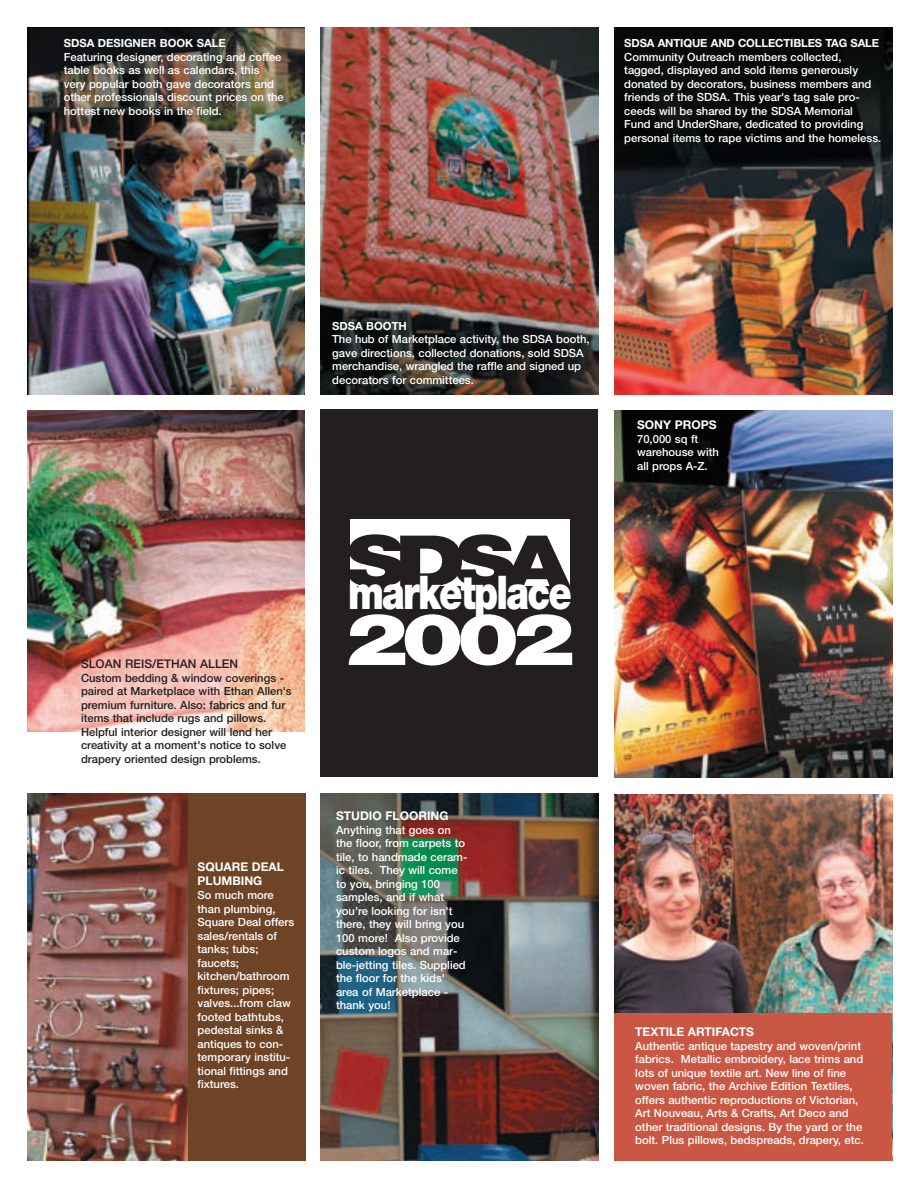
<style>
.page{position:relative;width:918px;height:1188px;background:#fff}
.page>*{position:absolute;margin:0;border:0;box-sizing:border-box;transform-origin:0 0}
.t1{font:900 72px "Helvetica Neue";color:#fff;scale:1.3 1}
.t2{font:900 46.5px "Helvetica Neue";letter-spacing:-.045em;color:#fff;scale:.8 1}
.t3{font:700 12px/14.4px "Helvetica Neue";color:#fff}
.t4{font:500 12px "Helvetica Neue";color:#231f20}
.t5{font:500 11.25px/13.5px "Helvetica Neue";color:#fff}
.t6{font:500 11.25px/13.5px "Helvetica Neue";color:#231f20}
.t7{font:700 11.25px "Helvetica Neue";letter-spacing:-.01em;color:#fff}
</style>
<div class="page">
<img style="left:27px;top:27px;width:278px;height:367px">
<img style="left:321px;top:27px;width:277px;height:367px">
<img style="left:615px;top:27px;width:277px;height:367px">
<img style="left:27px;top:410px;width:278px;height:321px">
<img style="left:27px;top:794px;width:161px;height:367px">
<img style="left:615px;top:410px;width:277px;height:368px">
<img style="left:615px;top:794px;width:277px;height:220px">
<img style="left:321px;top:794px;width:277px;height:367px">
<div style="left:320px;top:409px;width:278px;height:367px;background:#231f20"></div>
<div style="left:350px;top:520px;width:220px;height:66px;background:#fff"></div>
<svg style="left:350px;top:534px;width:220px;height:52px"></svg>
<div style="left:188px;top:794px;width:118px;height:367px;background:#6f4325"></div>
<div style="left:615px;top:1014px;width:277px;height:147px;background:#ca5743"></div>
<p class="t7" style="left:64px;top:39px;width:163px">SDSA DESIGNER BOOK SALE</p>
<p class="t5" style="left:64px;top:51px;width:222px">Featuring designer, decorating and coffee table books as well as calendars, this very popular booth gave decorators and other professionals discount prices on the hottest new books in the field.</p>
<p class="t7" style="left:624px;top:39px;width:256px">SDSA ANTIQUE AND COLLECTIBLES TAG SALE</p>
<p class="t5" style="left:624px;top:51px;width:259px">Community Outreach members collected, tagged, displayed and sold items generously donated by decorators, business members and friends of the SDSA. This year's tag sale pro&shy;ceeds will be shared by the SDSA Memorial Fund and UnderShare, dedicated to providing personal items to rape victims and the homeless.</p>
<p class="t7" style="left:332px;top:322px;width:76px">SDSA BOOTH</p>
<p class="t5" style="left:332px;top:333px;width:259px">The hub of Marketplace activity, the SDSA booth, gave directions, collected donations, sold SDSA merchandise, wrangled the raffle and signed up decorators for committees.</p>
<p class="t4" style="left:81px;top:659px;width:159px">SLOAN REIS/ETHAN ALLEN</p>
<p class="t6" style="left:81px;top:672px;width:212px">Custom bedding &amp; window coverings - paired at Marketplace with Ethan Allen's premium furniture. Also: fabrics and fur items that include rugs and pillows.<br>Helpful interior designer will lend her creativity at a moment's notice to solve drapery oriented design problems.</p>
<p class="t3" style="left:198px;top:860px;width:88px">SQUARE DEAL<br>PLUMBING</p>
<p class="t5" style="left:198px;top:889px;width:98px">So much more than plumbing,<br>Square Deal offers sales/rentals of tanks; tubs; faucets; kitchen/bathroom fixtures; pipes; valves...from claw footed bathtubs, pedestal sinks &amp; antiques to con&shy;temporary institu&shy;tional fittings and fixtures.</p>
<h2 class="t2" style="left:348px;top:576px;width:281px">marketplace</h2>
<h1 class="t1" style="left:346px;top:614px;width:178px">2002</h1>
<p class="t3" style="left:336px;top:810px;width:114px">STUDIO FLOORING</p>
<p class="t5" style="left:336px;top:824px;width:133px">Anything that goes on the floor, from carpets to tile, to handmade ceram&shy;ic tiles. They will come to you, bringing 100 samples, and if what you're looking for isn't there, they will bring you<br>100 more! Also provide custom logos and mar&shy;ble-jetting tiles. Supplied the floor for the kids' area of Marketplace - thank you!</p>
<p class="t3" style="left:637px;top:418px;width:81px">SONY PROPS</p>
<p class="t5" style="left:637px;top:433px;width:83px">70,000 sq ft warehouse with all props A-Z.</p>
<p class="t3" style="left:635px;top:1026px;width:120px">TEXTILE ARTIFACTS</p>
<p class="t5" style="left:635px;top:1040px;width:230px">Authentic antique tapestry and woven/print fabrics. Metallic embroidery, lace trims and lots of unique textile art. New line of fine woven fabric, the Archive Edition Textiles, offers authentic reproductions of Victorian, Art Nouveau, Arts &amp; Crafts, Art Deco and other traditional designs. By the yard or the bolt. Plus pillows, bedspreads, drapery, etc.</p>
</div>
